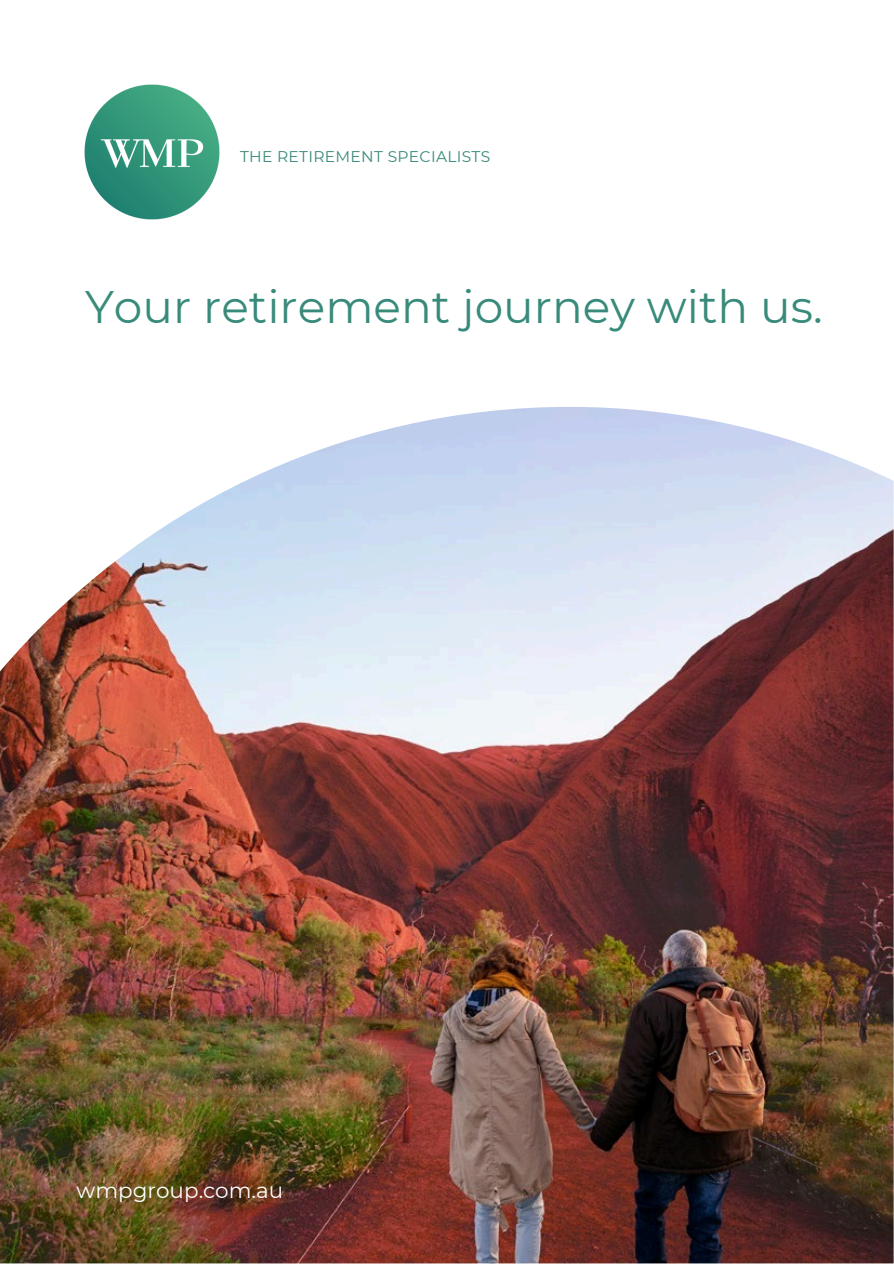
<style>
.page{position:relative;width:894px;height:1264px;background:#fff}
.page>*{position:absolute;margin:0;border:0;box-sizing:border-box;transform-origin:0 0}
.t1{font:45.45px "Montserrat";color:#388a7a}
.t2{font:21.45px "Montserrat";color:#fff}
.t3{font:15.45px "Montserrat";letter-spacing:.02em;color:#388a7a}
</style>
<div class="page">
<img style="left:84px;top:84px;width:136px;height:136px">
<img style="left:0;top:407px;width:893px;height:856px">
<h1 class="t3" style="left:240px;top:147px;width:252px">THE RETIREMENT SPECIALISTS</h1>
<p class="t1" style="left:85px;top:279px;width:739px">Your retirement journey with us.</p>
<p class="t2" style="left:77px;top:1177px;width:208px">wmpgroup.com.au</p>
</div>
